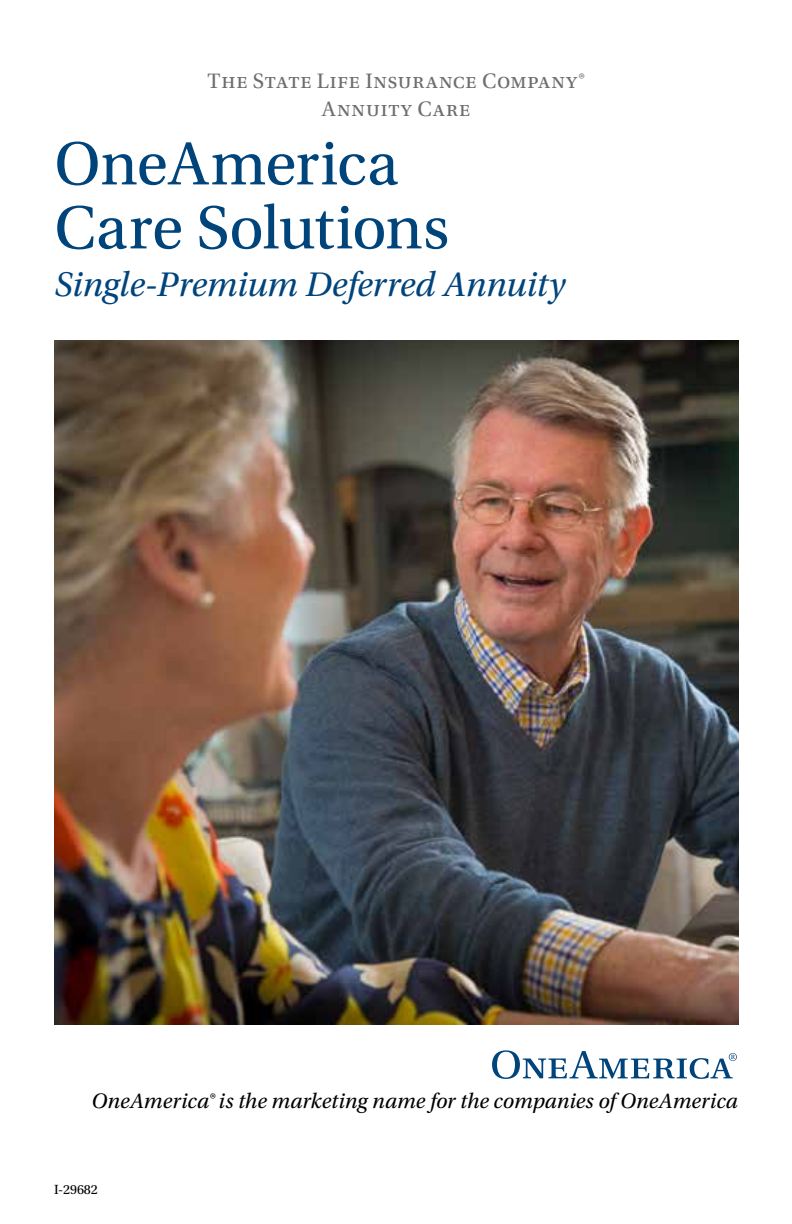
<style>
.page{position:relative;width:792px;height:1224px;background:#fff}
.page>*{position:absolute;margin:0;border:0;box-sizing:border-box;transform-origin:0 0}
.t1{font:64px/64px "Utopia Std";letter-spacing:-.01em;color:#00447c}
.t2{font:italic 36px "Utopia Std";letter-spacing:-.005em;color:#00447c}
.t3{font:italic 22px "Utopia Std";letter-spacing:.01em;color:#000}
.t4{font:22px/28px "Utopia Std";letter-spacing:.04em;color:#6d6e71;text-align:center}
.t5{font:14px "Utopia Std";letter-spacing:-.005em;color:#000}
</style>
<div class="page">
<img style="left:54px;top:341px;width:684px;height:684px">
<svg style="left:492px;top:1050px;width:245px;height:29px"></svg>
<p class="t4" style="left:208px;top:68px;width:378px">The State Life Insurance Company®<br>Annuity Care</p>
<h1 class="t1" style="left:54px;top:133px;width:397px">OneAmerica<br>Care Solutions</h1>
<h2 class="t2" style="left:54px;top:265px;width:513px">Single-Premium Deferred Annuity</h2>
<p class="t3" style="left:91px;top:1089px;width:648px">OneAmerica® is the marketing name for the companies of OneAmerica</p>
<p class="t5" style="left:54px;top:1182px;width:45px">I-29682</p>
</div>
